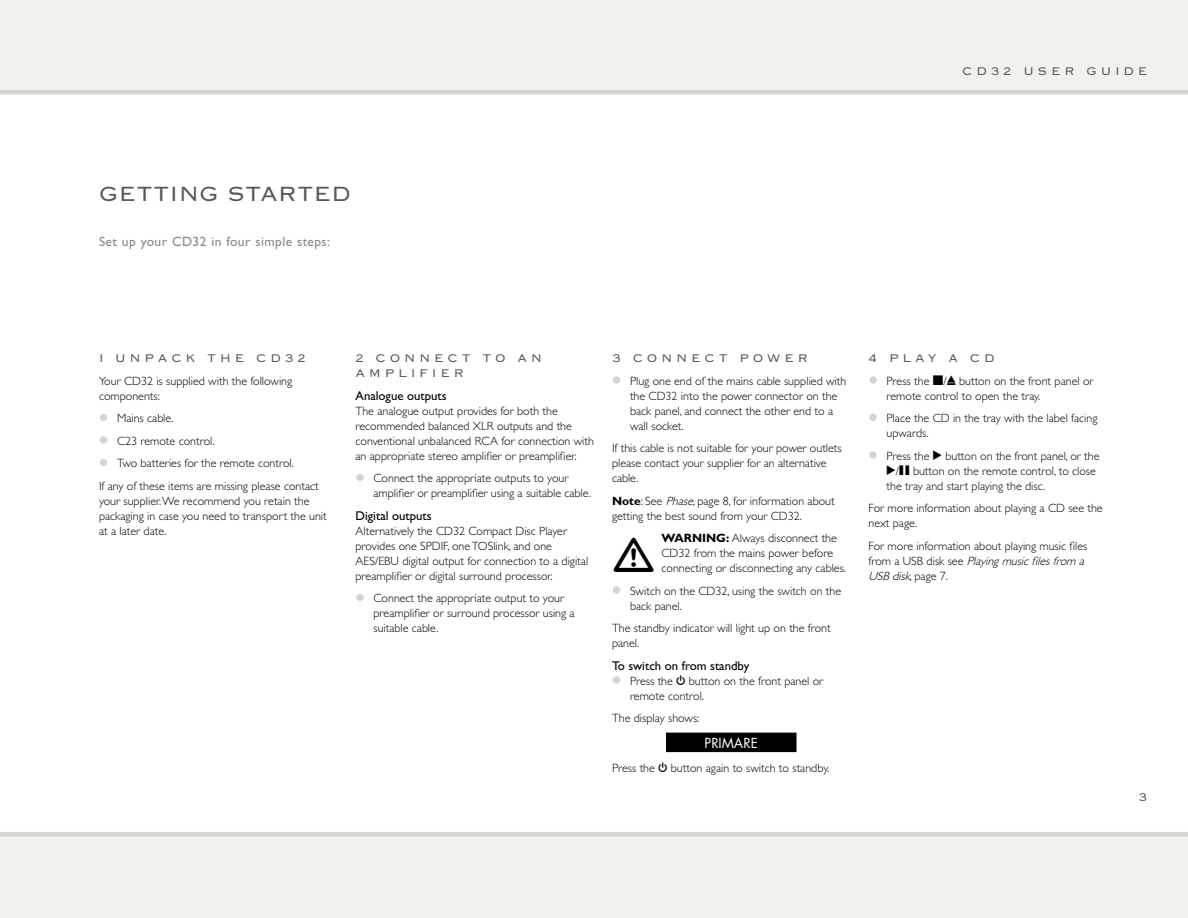
<style>
.page{position:relative;width:1188px;height:918px;background:#fff}
.page>*{position:absolute;margin:0;border:0;box-sizing:border-box;transform-origin:0 0}
.t1{font:27px "Lindgrensans";color:#58585a}
.t2{font:14.7px/15px "Lindgrensans";letter-spacing:.25em;color:#58585a}
.t3{font:13.5px "Gill Sans";letter-spacing:.03em;color:#878889}
.t4{font:13.5px "Futura";color:#fff}
.t5{font:12.75px "Gill Sans";color:#000}
.t6{font:300 12px/15px "Gill Sans";color:#000}
.s1{font-size:18px;color:#d4d4d4}
.s2{font-weight:700}
.s3{font-style:italic}
.s4{font-family:"Hifi Controls";font-weight:400}
</style>
<div class="page">
<div style="left:0;top:0;width:1188px;height:94px;background:#f1f2ed"></div>
<div style="left:0;top:832px;width:1188px;height:86px;background:#f1f2ed"></div>
<div style="left:100px;top:414px;width:7px;height:7px;border:3px solid #d4d4d4;border-radius:50%"></div>
<div style="left:100px;top:436px;width:7px;height:8px;border:3px solid #d4d4d4;border-radius:50%"></div>
<div style="left:100px;top:459px;width:7px;height:7px;border:3px solid #d4d4d4;border-radius:50%"></div>
<div style="left:356px;top:474px;width:8px;height:7px;border:3px solid #d4d4d4;border-radius:50%"></div>
<div style="left:356px;top:594px;width:8px;height:7px;border:3px solid #d4d4d4;border-radius:50%"></div>
<div style="left:666px;top:733px;width:130px;height:19px;background:#000"></div>
<div style="left:613px;top:376px;width:7px;height:8px;border:3px solid #d4d4d4;border-radius:50%"></div>
<div style="left:613px;top:586px;width:7px;height:8px;border:3px solid #d4d4d4;border-radius:50%"></div>
<div style="left:613px;top:676px;width:7px;height:8px;border:3px solid #d4d4d4;border-radius:50%"></div>
<div style="left:869px;top:376px;width:8px;height:8px;border:3px solid #d4d4d4;border-radius:50%"></div>
<div style="left:869px;top:414px;width:8px;height:7px;border:3px solid #d4d4d4;border-radius:50%"></div>
<div style="left:869px;top:451px;width:8px;height:8px;border:3px solid #d4d4d4;border-radius:50%"></div>
<p class="t2" style="left:962px;top:63px;width:75px">CD32 USER</p>
<p class="t2" style="left:1087px;top:63px;width:13px">GUIDE</p>
<h1 class="t1" style="left:99px;top:180px;width:254px">Getting Started</h1>
<p class="t3" style="left:99px;top:233px;width:233px">Set up your CD32 in four simple steps:</p>
<p class="t2" style="left:99px;top:350px;width:208px">1 U npac k the CD 32</p>
<p class="t6" style="left:99px;top:373px;width:195px">Your CD32 is supplied with the following components:</p>
<p class="t6" style="left:99px;top:411px;width:76px"><span class="s1">•</span> Mains cable.</p>
<p class="t6" style="left:99px;top:433px;width:117px"><span class="s1">•</span> C23 remote control.</p>
<p class="t6" style="left:99px;top:452px;width:221px;line-height:22.5px"><span class="s1">•</span> Two batteries for the remote control.<br>If any of these items are missing please contact</p>
<p class="t6" style="left:99px;top:493px;width:229px">your supplier. We recommend you retain the packaging in case you need to transport the unit at a later date.</p>
<p class="t2" style="left:356px;top:350px;width:188px">2 Connec t to an amplifier</p>
<p class="t5" style="left:356px;top:388px;width:93px">Analogue outputs</p>
<p class="t6" style="left:356px;top:403px;width:240px">The analogue output provides for both the recommended balanced XLR outputs and the conventional unbalanced RCA for connection with an appropriate stereo amplifier or preamplifier.</p>
<p class="t6" style="left:374px;top:471px;width:219px;text-indent:-18px"><span class="s1">•</span> Connect the appropriate outputs to your amplifier or preamplifier using a suitable cable.</p>
<p class="t5" style="left:356px;top:508px;width:78px">Digital outputs</p>
<p class="t6" style="left:356px;top:523px;width:234px">Alternatively the CD32 Compact Disc Player provides one SPDIF, one TOSlink, and one AES/EBU digital output for connection to a digital preamplifier or digital surround processor.</p>
<p class="t6" style="left:374px;top:591px;width:203px;text-indent:-18px"><span class="s1">•</span> Connect the appropriate output to your preamplifier or surround processor using a suitable cable.</p>
<p class="t2" style="left:612px;top:350px;width:198px">3 Connec t pow er</p>
<p class="t6" style="left:630px;top:373px;width:218px;text-indent:-18px"><span class="s1">•</span> Plug one end of the mains cable supplied with the CD32 into the power connector on the back panel, and connect the other end to a wall socket.</p>
<p class="t6" style="left:612px;top:441px;width:231px">If this cable is not suitable for your power outlets please contact your supplier for an alternative cable.</p>
<p class="t6" style="left:612px;top:493px;width:224px"><span class="s2">Note</span>: See <span class="s3">Phase</span>, page 8, for information about getting the best sound from your CD32.</p>
<p class="t6" style="left:662px;top:531px;width:186px"><span class="s2">WARNING:</span> Always disconnect the<br>CD32 from the mains power before connecting or disconnecting any cables.</p>
<p class="t6" style="left:630px;top:583px;width:213px;text-indent:-18px"><span class="s1">•</span> Switch on the CD32, using the switch on the back panel.</p>
<p class="t6" style="left:612px;top:621px;width:220px">The standby indicator will light up on the front panel.</p>
<p class="t5" style="left:612px;top:658px;width:139px">To switch on from standby</p>
<p class="t6" style="left:630px;top:673px;width:195px;text-indent:-18px"><span class="s1">•</span> Press the <span class="s4">O</span> button on the front panel or remote control.</p>
<p class="t6" style="left:612px;top:711px;width:89px">The display shows:</p>
<p class="t4" style="left:705px;top:733px;width:55px">PRIMARE</p>
<p class="t6" style="left:612px;top:760px;width:219px">Press the <span class="s4">O</span> button again to switch to standby.</p>
<p class="t2" style="left:868px;top:350px;width:125px">4 Play a CD</p>
<p class="t6" style="left:886px;top:373px;width:209px;text-indent:-18px"><span class="s1">•</span> Press the <span class="s4">*</span>/<span class="s4">å</span> button on the front panel or remote control to open the tray.</p>
<p class="t6" style="left:886px;top:411px;width:213px;text-indent:-18px"><span class="s1">•</span> Place the CD in the tray with the label facing upwards.</p>
<p class="t6" style="left:886px;top:448px;width:215px;text-indent:-18px"><span class="s1">•</span> Press the <span class="s4">&gt;</span> button on the front panel, or the <span class="s4">&gt;</span>/<span class="s4">=</span> button on the remote control, to close the tray and start playing the disc.</p>
<p class="t6" style="left:868px;top:501px;width:236px">For more information about playing a CD see the next page.</p>
<p class="t6" style="left:868px;top:538px;width:221px;text-align:justify">For more information about playing music files fro m a U S B d i s k s e e <span class="s3">Playingmusicfilesfrom a USBdisk</span>, p a g e 7 .</p>
</div>
